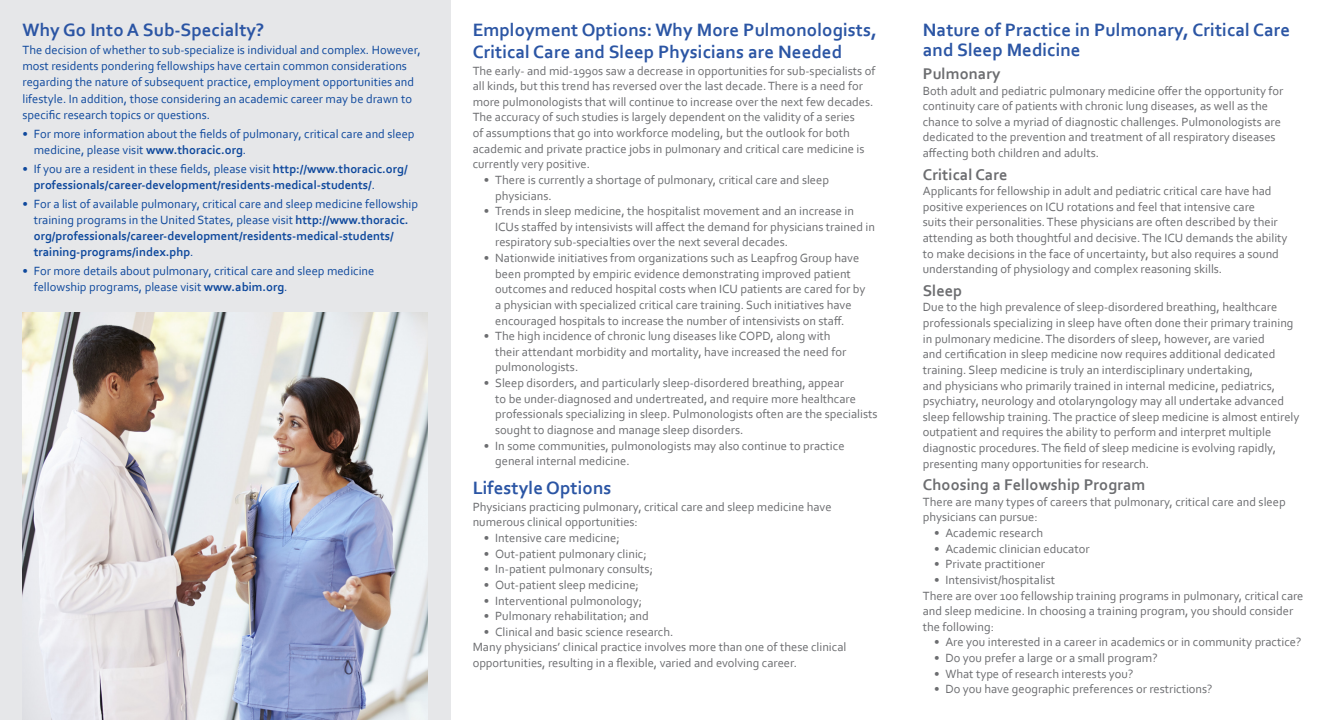
<style>
.page{position:relative;width:1328px;height:720px;background:#fff}
.page>*{position:absolute;margin:0;border:0;box-sizing:border-box;transform-origin:0 0}
.t1{font:700 18.75px/21.2px "Corbel";letter-spacing:.005em;color:#2b55a4}
.t2{font:700 16.25px "Corbel";letter-spacing:.005em;color:#6c6d70}
.t3{font:12.5px/15.6px "Corbel";color:#6c6d70}
.t4{font:12.5px/16.2px "Corbel";color:#0f499d}
.t5{font:700 12.5px/16.2px "Corbel";color:#0f499d}
.s1{font-weight:700}
.s2{font-weight:400}
</style>
<div class="page">
<div style="left:0;top:0;width:450px;height:720px;background:#e6e7e9"></div>
<img style="left:22px;top:312px;width:406px;height:408px">
<p class="t1" style="left:22px;top:19px;width:243px">Why Go Into A Sub-Specialty?</p>
<p class="t4" style="left:22px;top:41px;width:400px">The decision of whether to sub-specialize is individual and complex. However, most residents pondering fellowships have certain common considerations regarding the nature of subsequent practice, employment opportunities and lifestyle. In addition, those considering an academic career may be drawn to specific research topics or questions.</p>
<p class="t4" style="left:34px;top:125px;width:382px;text-indent:-11px">• For more information about the fields of pulmonary, critical care and sleep medicine, please visit <span class="s1">www.thoracic.org</span>.</p>
<p class="t5" style="left:34px;top:160px;width:375px;text-indent:-11px"><span class="s2">• If you are a resident in these fields, please visit</span> http://www.thoracic.org/ professionals/career-development/residents-medical-students/<span class="s2">.</span></p>
<p class="t4" style="left:34px;top:195px;width:386px;text-indent:-11px">• For a list of available pulmonary, critical care and sleep medicine fellowship training programs in the United States, please visit <span class="s1">http://www.thoracic. org/professionals/career-development/residents-medical-students/ training-programs/index.php</span>.</p>
<p class="t4" style="left:34px;top:263px;width:342px;text-indent:-11px">• For more details about pulmonary, critical care and sleep medicine fellowship programs, please visit <span class="s1">www.abim.org</span>.</p>
<p class="t1" style="left:472px;top:19px;width:406px">Employment Options: Why More Pulmonologists,<br>Critical Care and Sleep Physicians are Needed</p>
<p class="t3" style="left:472px;top:62px;width:404px">The early- and mid-1990s saw a decrease in opportunities for sub-specialists of all kinds, but this trend has reversed over the last decade. There is a need for more pulmonologists that will continue to increase over the next few decades.<br>The accuracy of such studies is largely dependent on the validity of a series<br>of assumptions that go into workforce modeling, but the outlook for both academic and private practice jobs in pulmonary and critical care medicine is currently very positive.</p>
<p class="t3" style="left:495px;top:172px;width:335px;text-indent:-11px">• There is currently a shortage of pulmonary, critical care and sleep physicians.</p>
<p class="t3" style="left:495px;top:203px;width:381px;text-indent:-11px">• Trends in sleep medicine, the hospitalist movement and an increase in<br>ICUs staffed by intensivists will affect the demand for physicians trained in respiratory sub-specialties over the next several decades.</p>
<p class="t3" style="left:495px;top:250px;width:372px;text-indent:-11px">• Nationwide initiatives from organizations such as Leapfrog Group have been prompted by empiric evidence demonstrating improved patient outcomes and reduced hospital costs when ICU patients are cared for by a physician with specialized critical care training. Such initiatives have encouraged hospitals to increase the number of intensivists on staff.</p>
<p class="t3" style="left:495px;top:328px;width:353px;text-indent:-11px">• The high incidence of chronic lung diseases like COPD, along with their attendant morbidity and mortality, have increased the need for pulmonologists.</p>
<p class="t3" style="left:495px;top:375px;width:384px;text-indent:-11px">• Sleep disorders, and particularly sleep-disordered breathing, appear<br>to be under-diagnosed and undertreated, and require more healthcare professionals specializing in sleep. Pulmonologists often are the specialists sought to diagnose and manage sleep disorders.</p>
<p class="t3" style="left:495px;top:437px;width:351px;text-indent:-11px">• In some communities, pulmonologists may also continue to practice general internal medicine.</p>
<p class="t1" style="left:472px;top:477px;width:140px">Lifestyle Options</p>
<p class="t3" style="left:472px;top:499px;width:360px">Physicians practicing pulmonary, critical care and sleep medicine have numerous clinical opportunities:</p>
<p class="t3" style="left:484px;top:530px;width:137px">• Intensive care medicine;</p>
<p class="t3" style="left:484px;top:545px;width:164px">• Out-patient pulmonary clinic;</p>
<p class="t3" style="left:484px;top:561px;width:171px">• In-patient pulmonary consults;</p>
<p class="t3" style="left:484px;top:577px;width:157px">• Out-patient sleep medicine;</p>
<p class="t3" style="left:484px;top:592px;width:160px">• Interventional pulmonology;</p>
<p class="t3" style="left:484px;top:608px;width:166px">• Pulmonary rehabilitation; and</p>
<p class="t3" style="left:484px;top:624px;width:191px">• Clinical and basic science research.</p>
<p class="t3" style="left:472px;top:639px;width:375px">Many physicians’ clinical practice involves more than one of these clinical opportunities, resulting in a flexible, varied and evolving career.</p>
<p class="t1" style="left:922px;top:20px;width:369px;line-height:20px">Nature of Practice in Pulmonary, Critical Care and Sleep Medicine</p>
<p class="t2" style="left:922px;top:64px;width:79px">Pulmonary</p>
<p class="t3" style="left:922px;top:82px;width:362px">Both adult and pediatric pulmonary medicine offer the opportunity for continuity care of patients with chronic lung diseases, as well as the chance to solve a myriad of diagnostic challenges. Pulmonologists are dedicated to the prevention and treatment of all respiratory diseases affecting both children and adults.</p>
<p class="t2" style="left:922px;top:164px;width:86px">Critical Care</p>
<p class="t3" style="left:922px;top:183px;width:366px">Applicants for fellowship in adult and pediatric critical care have had positive experiences on ICU rotations and feel that intensive care<br>suits their personalities. These physicians are often described by their attending as both thoughtful and decisive. The ICU demands the ability to make decisions in the face of uncertainty, but also requires a sound understanding of physiology and complex reasoning skills.</p>
<p class="t2" style="left:922px;top:280px;width:41px">Sleep</p>
<p class="t3" style="left:922px;top:299px;width:378px">Due to the high prevalence of sleep-disordered breathing, healthcare professionals specializing in sleep have often done their primary training in pulmonary medicine. The disorders of sleep, however, are varied<br>and certification in sleep medicine now requires additional dedicated training. Sleep medicine is truly an interdisciplinary undertaking,<br>and physicians who primarily trained in internal medicine, pediatrics, psychiatry, neurology and otolaryngology may all undertake advanced sleep fellowship training. The practice of sleep medicine is almost entirely outpatient and requires the ability to perform and interpret multiple diagnostic procedures. The field of sleep medicine is evolving rapidly, presenting many opportunities for research.</p>
<p class="t2" style="left:922px;top:475px;width:224px">Choosing a Fellowship Program</p>
<p class="t3" style="left:922px;top:494px;width:364px">There are many types of careers that pulmonary, critical care and sleep physicians can pursue:</p>
<p class="t3" style="left:934px;top:525px;width:111px">• Academic research</p>
<p class="t3" style="left:934px;top:540px;width:157px">• Academic clinician educator</p>
<p class="t3" style="left:934px;top:556px;width:112px">• Private practitioner</p>
<p class="t3" style="left:934px;top:572px;width:123px">• Intensivist/hospitalist</p>
<p class="t3" style="left:922px;top:587px;width:382px">There are over 100 fellowship training programs in pulmonary, critical care and sleep medicine. In choosing a training program, you should consider the following:</p>
<p class="t3" style="left:934px;top:634px;width:369px">• Are you interested in a career in academics or in community practice?</p>
<p class="t3" style="left:934px;top:650px;width:225px">• Do you prefer a large or a small program?</p>
<p class="t3" style="left:934px;top:665px;width:201px">• What type of research interests you?</p>
<p class="t3" style="left:934px;top:681px;width:280px">• Do you have geographic preferences or restrictions?</p>
</div>
